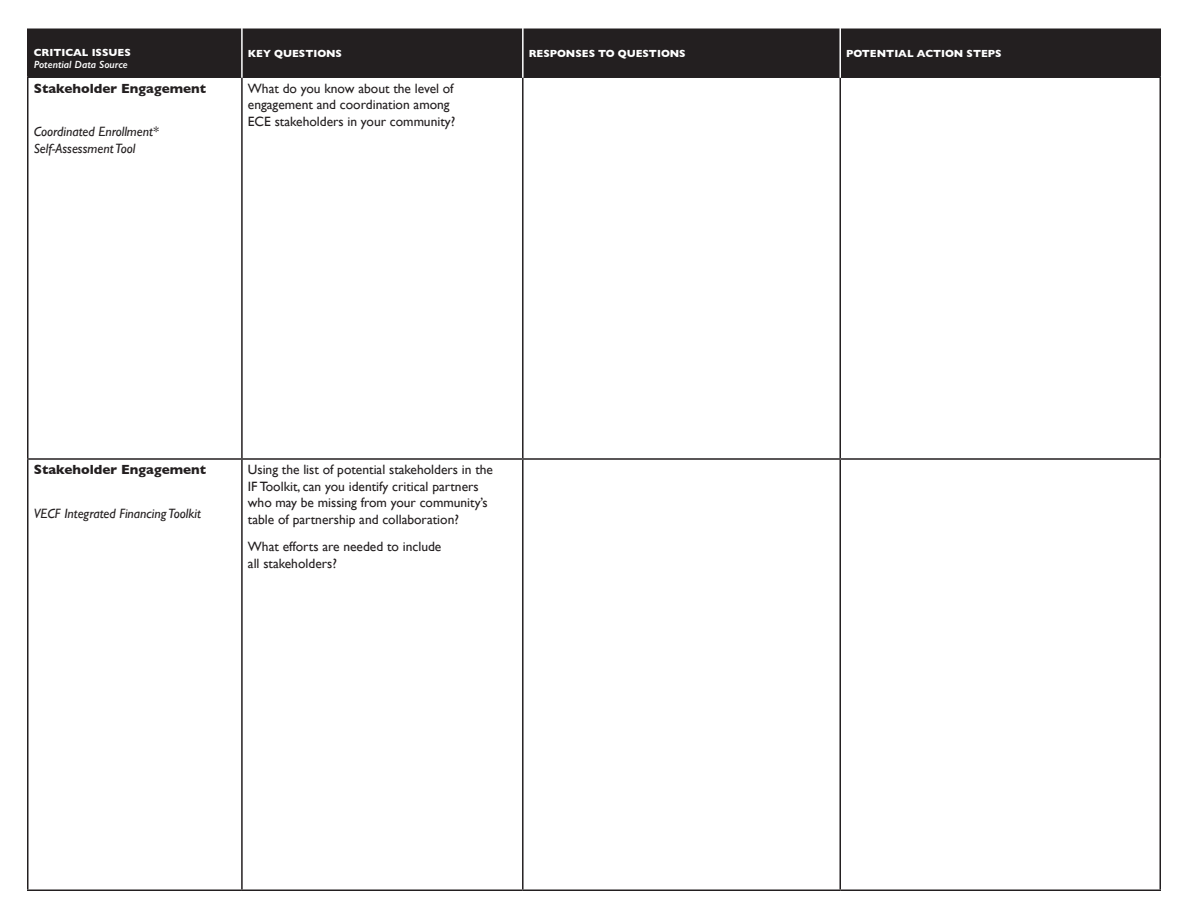
<style>
.page{position:relative;width:1188px;height:918px;background:#fff}
.page>*{position:absolute;margin:0;border:0;box-sizing:border-box;transform-origin:0 0}
.t1{font:13.5px/16.5px "Gill Sans";color:#231f20}
.t2{font:italic 13.5px/16.5px "Gill Sans";color:#231f20}
.t3{font:700 13.5px "Gill Sans";color:#231f20}
.t4{font:700 10.5px "Gill Sans";color:#fff}
.t5{font:italic 600 10.5px "Gill Sans";color:#fff}
</style>
<div class="page">
<div style="left:28px;top:30px;width:1132px;height:46px;background:#231f20"></div>
<hr style="left:27px;top:30px;width:1px;height:46px;background:#231f20">
<hr style="left:27px;top:29px;width:215px;height:1px;background:#231f20">
<hr style="left:242px;top:29px;width:281px;height:1px;background:#231f20">
<hr style="left:523px;top:29px;width:317px;height:1px;background:#231f20">
<hr style="left:840px;top:29px;width:321px;height:1px;background:#231f20">
<hr style="left:1160px;top:30px;width:1px;height:46px;background:#231f20">
<hr style="left:27px;top:78px;width:1px;height:380px;background:#231f20">
<hr style="left:27px;top:76px;width:215px;height:2px;background:#231f20">
<hr style="left:241px;top:78px;width:2px;height:380px;background:#231f20">
<hr style="left:242px;top:76px;width:281px;height:2px;background:#231f20">
<hr style="left:522px;top:78px;width:2px;height:380px;background:#231f20">
<hr style="left:523px;top:76px;width:317px;height:2px;background:#231f20">
<hr style="left:839px;top:78px;width:2px;height:380px;background:#231f20">
<hr style="left:840px;top:76px;width:321px;height:2px;background:#231f20">
<hr style="left:1160px;top:78px;width:1px;height:380px;background:#231f20">
<hr style="left:27px;top:460px;width:1px;height:430px;background:#231f20">
<hr style="left:27px;top:458px;width:215px;height:2px;background:#231f20">
<hr style="left:27px;top:890px;width:215px;height:1px;background:#231f20">
<hr style="left:241px;top:460px;width:2px;height:430px;background:#231f20">
<hr style="left:242px;top:458px;width:281px;height:2px;background:#231f20">
<hr style="left:242px;top:890px;width:281px;height:1px;background:#231f20">
<hr style="left:522px;top:460px;width:2px;height:430px;background:#231f20">
<hr style="left:523px;top:458px;width:317px;height:2px;background:#231f20">
<hr style="left:523px;top:890px;width:317px;height:1px;background:#231f20">
<hr style="left:839px;top:460px;width:2px;height:430px;background:#231f20">
<hr style="left:840px;top:458px;width:321px;height:2px;background:#231f20">
<hr style="left:1160px;top:460px;width:1px;height:430px;background:#231f20">
<hr style="left:840px;top:890px;width:321px;height:1px;background:#231f20">
<hr style="left:241px;top:28px;width:2px;height:50px;background:#fff">
<hr style="left:522px;top:28px;width:2px;height:50px;background:#fff">
<hr style="left:839px;top:28px;width:2px;height:50px;background:#fff">
<p class="t4" style="left:34px;top:45px;width:99px">CRITICAL ISSUES</p>
<p class="t5" style="left:34px;top:58px;width:96px">Potential Data Source</p>
<p class="t3" style="left:34px;top:77px;width:174px">Stakeholder Engagement</p>
<p class="t2" style="left:34px;top:124px;width:127px">Coordinated Enrollment*<br>Self-Assessment Tool</p>
<p class="t4" style="left:248px;top:45px;width:96px">KEY QUESTIONS</p>
<p class="t4" style="left:529px;top:45px;width:158px">RESPONSES TO QUESTIONS</p>
<p class="t4" style="left:846px;top:45px;width:157px">POTENTIAL ACTION STEPS</p>
<p class="t1" style="left:248px;top:80px;width:209px">What do you know about the level of engagement and coordination among<br>ECE stakeholders in your community?</p>
<p class="t3" style="left:34px;top:459px;width:174px">Stakeholder Engagement</p>
<p class="t2" style="left:34px;top:505px;width:169px">VECF Integrated Financing Toolkit</p>
<p class="t1" style="left:248px;top:461px;width:247px">Using the list of potential stakeholders in the IF Toolkit, can you identify critical partners who may be missing from your community’s table of partnership and collaboration?</p>
<p class="t1" style="left:248px;top:538px;width:195px">What efforts are needed to include all stakeholders?</p>
</div>
